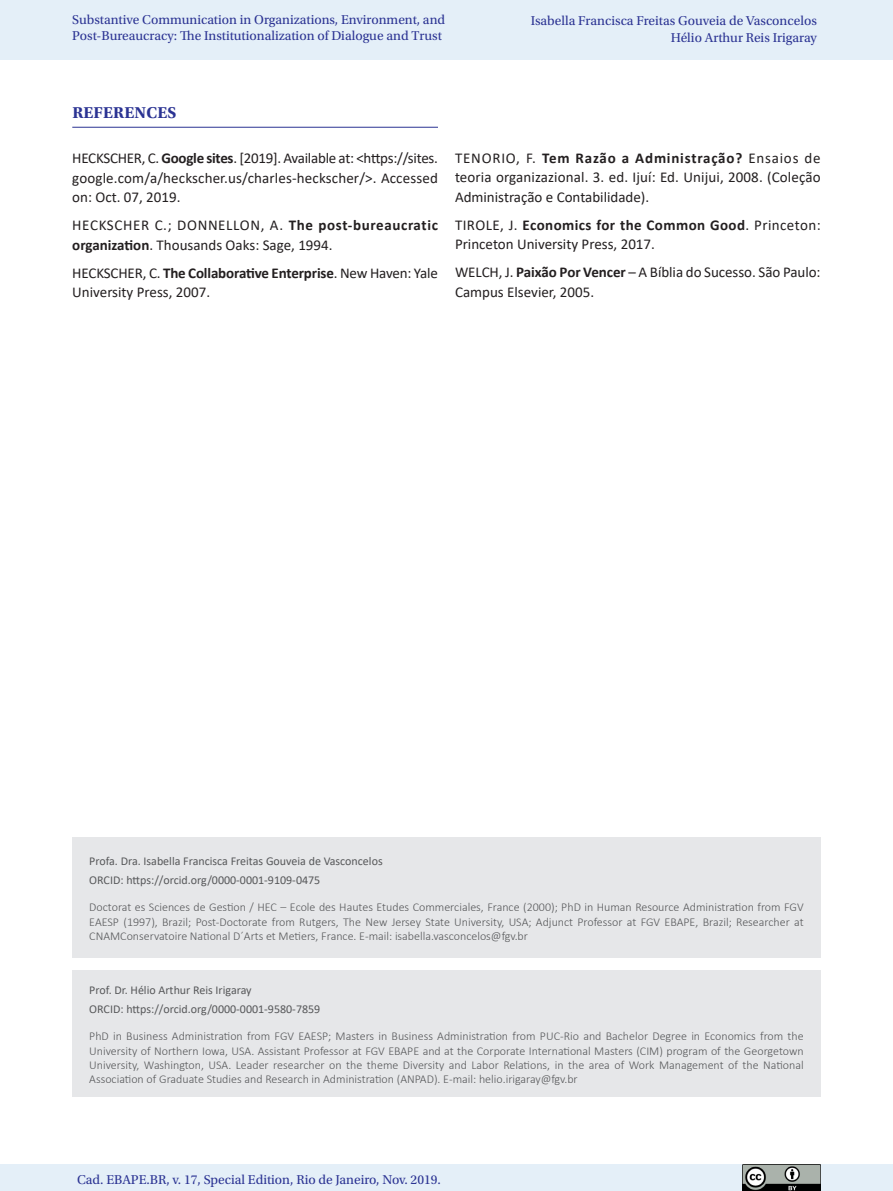
<style>
.page{position:relative;width:893px;height:1191px;background:#fff}
.page>*{position:absolute;margin:0;border:0;box-sizing:border-box;transform-origin:0 0}
._07_1_sub_1{font:700 16.5px "Utopia Std";letter-spacing:.01em;color:#2b3393}
._06_0_texto{font:15px/19.5px "Calibri";color:#231f20}
._06_0_texto-2{font:15px/19.5px "Calibri";letter-spacing:.04em;color:#231f20}
.t1{font:13.5px/16.5px "Utopia Std";color:#2b3393;text-align:right}
._06_3_nota_de_fim_au{font:300 12px/14.4px "Calibri";color:#57585a;text-align:justify}
._06_3_nota_de_fim_au-2{font:12px "Calibri";color:#57585a}
.s1{font-weight:700}
</style>
<div class="page">
<div style="left:0;top:0;width:893px;height:60px;background:#e4eff8"></div>
<div style="left:0;top:1164px;width:893px;height:27px;background:#e4eff8"></div>
<img style="left:743px;top:1164px;width:78px;height:27px">
<hr style="left:72px;top:127px;width:366px;height:1px;background:#2b3393">
<div style="left:72px;top:837px;width:749px;height:260px;background:#e6e7e9"></div>
<div style="left:72px;top:958px;width:749px;height:12px;background:#fff"></div>
<p class="t1" style="left:72px;top:11px;width:374px;text-align:left">Substantive Communication in Organizations, Environment, and<br>Post-Bureaucracy: The Institutionalization of Dialogue and Trust</p>
<p class="t1" style="left:531px;top:13px;width:288px">Isabella Francisca Freitas Gouveia de Vasconcelos<br>Hélio Arthur Reis Irigaray</p>
<p class="_07_1_sub_1" style="left:72px;top:103px;width:106px">REFERENCES</p>
<p class="_06_0_texto" style="left:72px;top:148px;width:367px;text-align:justify">HECKSCHER, C. <span class="s1">Google sites</span>. [2019]. Available at: &lt;https://sites. google.com/a/heckscher.us/charles-heckscher/&gt;. Accessed on: Oct. 07, 2019.</p>
<p class="_06_0_texto-2" style="left:72px;top:215px;width:367px">HECKSCHER C.; DONNELLON, A. <span class="s1">The post-bureaucratic organization</span>. Thousands Oaks: Sage, 1994.</p>
<p class="_06_0_texto" style="left:72px;top:263px;width:367px">HECKSCHER, C. <span class="s1">The Collaborative Enterprise</span>. New Haven: Yale<br>University Press, 2007.</p>
<p class="_06_0_texto" style="left:455px;top:148px;width:367px;text-align:justify">TENORIO, F. <span class="s1">Tem Razão a Administração?</span> Ensaios de teoria organizazional. 3. ed. Ijuí: Ed. Unijui, 2008. (Coleção Administração e Contabilidade).</p>
<p class="_06_0_texto" style="left:455px;top:215px;width:367px">TIROLE, J. <span class="s1">Economics for the Common Good</span>. Princeton:<br>Princeton University Press, 2017.</p>
<p class="_06_0_texto" style="left:455px;top:262px;width:367px">WELCH, J. <span class="s1">Paixão Por Vencer</span> – A Bíblia do Sucesso. São Paulo:<br>Campus Elsevier, 2005.</p>
<p class="_06_3_nota_de_fim_au-2" style="left:89px;top:853px;width:295px">Profa. Dra. Isabella Francisca Freitas Gouveia de Vasconcelos</p>
<p class="_06_3_nota_de_fim_au-2" style="left:89px;top:871px;width:233px">ORCID: https://orcid.org/0000-0001-9109-0475</p>
<p class="_06_3_nota_de_fim_au" style="left:89px;top:900px;width:716px">Doctorat es Sciences de Gestion / HEC – Ecole des Hautes Etudes Commerciales, France (2000); PhD in Human Resource Administration from FGV EAESP (1997), Brazil; Post-Doctorate from Rutgers, The New Jersey State University, USA; Adjunct Professor at FGV EBAPE, Brazil; Researcher at CNAMConservatoire National D´Arts et Metiers, France. E-mail: isabella.vasconcelos@fgv.br</p>
<p class="_06_3_nota_de_fim_au-2" style="left:89px;top:982px;width:164px">Prof. Dr. Hélio Arthur Reis Irigaray</p>
<p class="_06_3_nota_de_fim_au-2" style="left:89px;top:1000px;width:233px">ORCID: https://orcid.org/0000-0001-9580-7859</p>
<p class="_06_3_nota_de_fim_au" style="left:89px;top:1029px;width:716px">PhD in Business Administration from FGV EAESP; Masters in Business Administration from PUC-Rio and Bachelor Degree in Economics from the University of Northern Iowa, USA. Assistant Professor at FGV EBAPE and at the Corporate International Masters (CIM) program of the Georgetown University, Washington, USA. Leader researcher on the theme Diversity and Labor Relations, in the area of Work Management of the National Association of Graduate Studies and Research in Administration (ANPAD). E-mail: helio.irigaray@fgv.br</p>
<p class="t1" style="left:77px;top:1171px;width:365px">Cad. EBAPE.BR, v. 17, Special Edition, Rio de Janeiro, Nov. 2019.</p>
</div>
